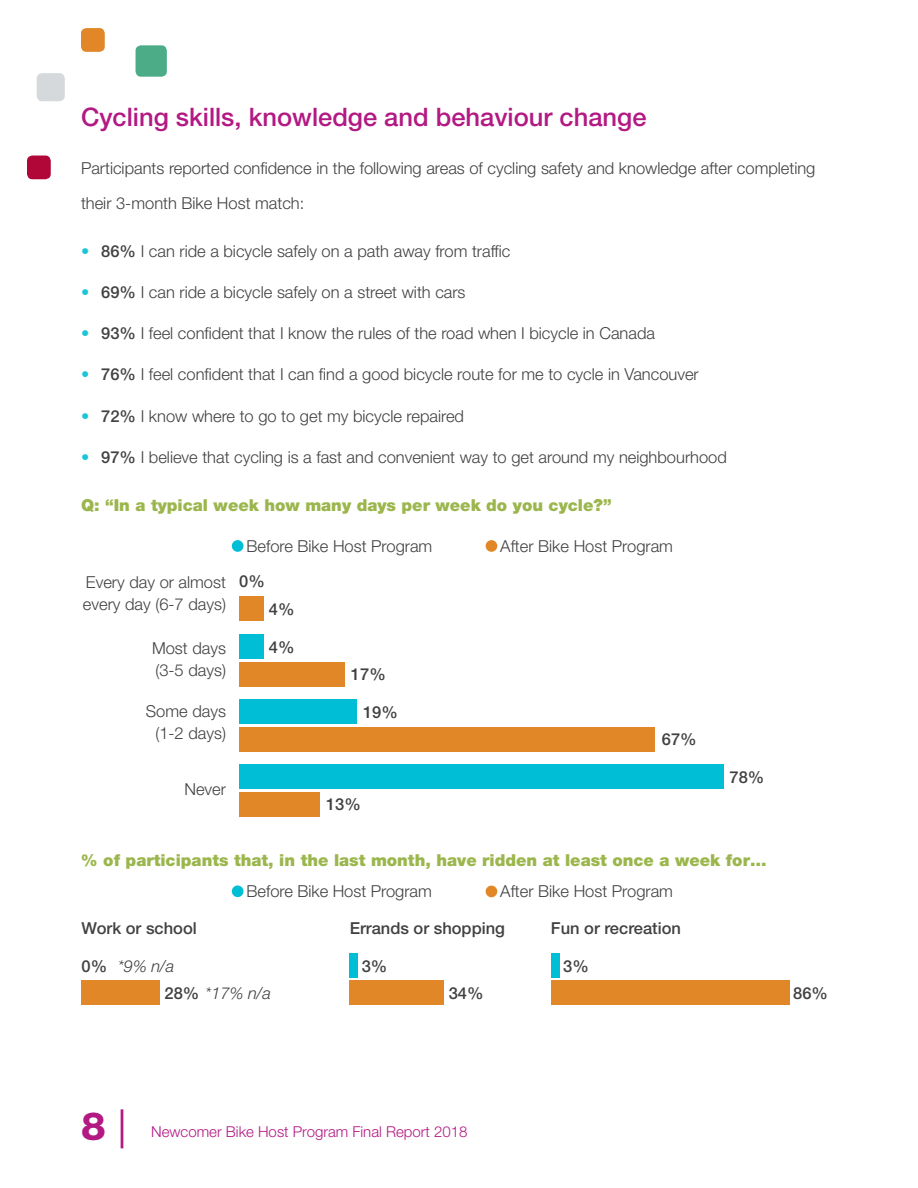
<style>
.page{position:relative;width:918px;height:1188px;background:#fff}
.page>*{position:absolute;margin:0;border:0;box-sizing:border-box;transform-origin:0 0}
.t1{font:800 39px "Helvetica Neue LT Std";color:#b31983}
.t2{font:500 25.5px "Helvetica Neue LT Std";color:#b31983}
.t3{font:300 16.5px/22.5px "Helvetica Neue LT Std";color:#414042}
.t4{font:900 16.5px "Helvetica Neue LT Std";color:#9bb64c}
.t5{font:500 16.5px "Helvetica Neue LT Std";color:#414042}
.t6{font:italic 300 16.5px/27.2px "Helvetica Neue LT Std";color:#414042}
.t7{font:300 15px "Helvetica Neue LT Std";color:#b31983}
.s1{color:#1ac5da}
.s2{font-weight:500}
.s3{font-weight:500;font-style:normal}
.s4{font-weight:400}
</style>
<div class="page">
<div style="left:81px;top:28px;width:24px;height:24px;background:#e18727;border-radius:5px"></div>
<div style="left:27px;top:156px;width:24px;height:23px;background:#b10738;border-radius:5px"></div>
<div style="left:37px;top:73px;width:28px;height:28px;background:#d6d9db;border-radius:5px"></div>
<div style="left:136px;top:45px;width:31px;height:32px;background:#4cac87;border-radius:5px"></div>
<div style="left:232px;top:885px;width:11px;height:12px;background:#00bed6;border-radius:50%"></div>
<div style="left:239px;top:792px;width:81px;height:24px;background:#e18727"></div>
<div style="left:239px;top:765px;width:484px;height:24px;background:#00bed6"></div>
<div style="left:239px;top:727px;width:416px;height:24px;background:#e18727"></div>
<div style="left:239px;top:700px;width:118px;height:24px;background:#00bed6"></div>
<div style="left:239px;top:662px;width:106px;height:24px;background:#e18727"></div>
<div style="left:239px;top:634px;width:25px;height:25px;background:#00bed6"></div>
<div style="left:239px;top:597px;width:24px;height:24px;background:#e18727"></div>
<div style="left:232px;top:540px;width:11px;height:12px;background:#00bed6;border-radius:50%"></div>
<div style="left:486px;top:540px;width:11px;height:12px;background:#e18727;border-radius:50%"></div>
<div style="left:486px;top:886px;width:11px;height:11px;background:#e18727;border-radius:50%"></div>
<div style="left:551px;top:981px;width:239px;height:24px;background:#e18727"></div>
<div style="left:551px;top:953px;width:8px;height:25px;background:#00bed6"></div>
<div style="left:350px;top:981px;width:94px;height:24px;background:#e18727"></div>
<div style="left:350px;top:953px;width:8px;height:25px;background:#00bed6"></div>
<div style="left:81px;top:981px;width:78px;height:24px;background:#e18727"></div>
<h2 class="t2" style="left:81px;top:102px;width:567px">Cycling skills, knowledge and behaviour change</h2>
<p class="t3" style="left:81px;top:151px;width:736px;line-height:34.5px">Participants reported confidence in the following areas of cycling safety and knowledge after completing their 3-month Bike Host match:</p>
<p class="t3" style="left:81px;top:239px;width:431px"><span class="s1">•</span> <span class="s2">86%</span> I can ride a bicycle safely on a path away from traffic</p>
<p class="t3" style="left:81px;top:280px;width:386px"><span class="s1">•</span> <span class="s2">69%</span> I can ride a bicycle safely on a street with cars</p>
<p class="t3" style="left:81px;top:322px;width:576px"><span class="s1">•</span> <span class="s2">93%</span> I feel confident that I know the rules of the road when I bicycle in Canada</p>
<p class="t3" style="left:81px;top:363px;width:619px"><span class="s1">•</span> <span class="s2">76%</span> I feel confident that I can find a good bicycle route for me to cycle in Vancouver</p>
<p class="t3" style="left:81px;top:404px;width:385px"><span class="s1">•</span> <span class="s2">72%</span> I know where to go to get my bicycle repaired</p>
<p class="t3" style="left:81px;top:445px;width:647px"><span class="s1">•</span> <span class="s2">97%</span> I believe that cycling is a fast and convenient way to get around my neighbourhood</p>
<p class="t4" style="left:81px;top:495px;width:532px">Q: “In a typical week how many days per week do you cycle?”</p>
<p class="t3" style="left:83px;top:570px;width:145px">Every day or almost every day (6-7 days)</p>
<p class="t3" style="left:152px;top:636px;width:75px">Most days (3-5 days)</p>
<p class="t3" style="left:146px;top:699px;width:82px;text-align:center">Some days (1-2 days)</p>
<p class="t3" style="left:247px;top:534px;width:187px">Before Bike Host Program</p>
<p class="t3" style="left:500px;top:534px;width:174px">After Bike Host Program</p>
<p class="t5" style="left:239px;top:572px;width:27px">0%</p>
<p class="t5" style="left:269px;top:599px;width:27px">4%</p>
<p class="t5" style="left:269px;top:637px;width:27px">4%</p>
<p class="t5" style="left:351px;top:664px;width:36px">17%</p>
<p class="t5" style="left:363px;top:702px;width:36px">19%</p>
<p class="t5" style="left:662px;top:729px;width:36px">67%</p>
<p class="t3" style="left:184px;top:778px;width:43px">Never</p>
<p class="t5" style="left:326px;top:794px;width:36px">13%</p>
<p class="t5" style="left:730px;top:767px;width:36px">78%</p>
<p class="t4" style="left:81px;top:850px;width:687px">% of participants that, in the last month, have ridden at least once a week for…</p>
<p class="t3" style="left:247px;top:880px;width:187px">Before Bike Host Program</p>
<p class="t3" style="left:500px;top:880px;width:174px">After Bike Host Program</p>
<p class="t5" style="left:82px;top:918px;width:117px">Work or school</p>
<p class="t5" style="left:350px;top:918px;width:157px">Errands or shopping</p>
<p class="t5" style="left:551px;top:918px;width:131px">Fun or recreation</p>
<p class="t6" style="left:165px;top:952px;width:108px;text-indent:-83px"><span class="s3">0%</span> *9% n/a<br><span class="s3">28%</span> *17% n/a</p>
<p class="t5" style="left:362px;top:956px;width:27px">3%</p>
<p class="t5" style="left:563px;top:956px;width:27px">3%</p>
<p class="t5" style="left:449px;top:983px;width:36px">34%</p>
<p class="t5" style="left:793px;top:983px;width:36px">86%</p>
<h1 class="t1" style="left:81px;top:1103px;width:47px">8 <span class="s4">|</span></h1>
<p class="t7" style="left:151px;top:1123px;width:318px">Newcomer Bike Host Program Final Report 2018</p>
</div>
